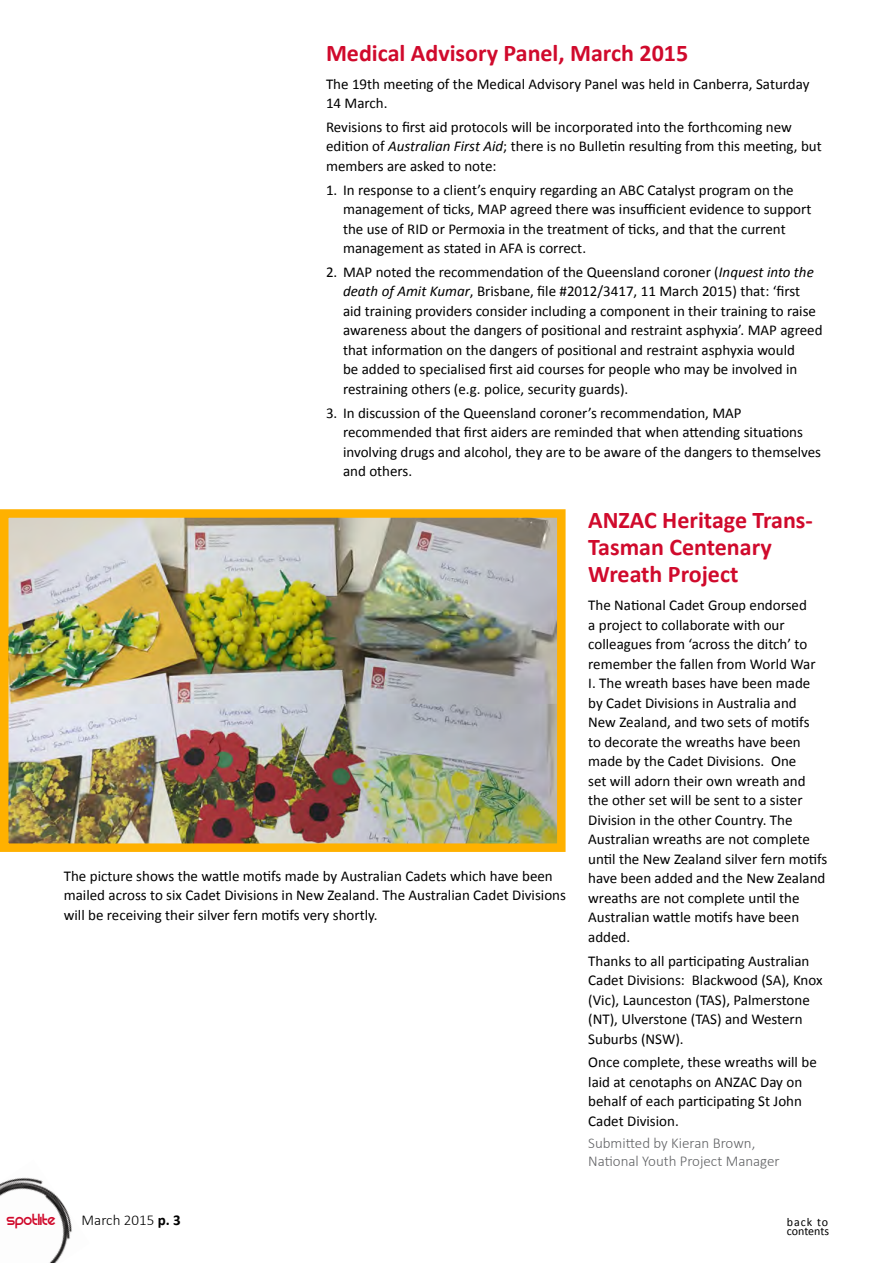
<style>
.page{position:relative;width:893px;height:1263px;background:#fff}
.page>*{position:absolute;margin:0;border:0;box-sizing:border-box;transform-origin:0 0}
.head_1{font:700 24px/27px "Calibri";color:#d00a2c}
.t1{font:18px "REZ";color:#d00a2c}
.t2{font:15px/19.5px "Calibri";color:#000}
.author_line{font:300 15px/18px "Calibri";color:#636466}
.t3{font:300 15px "Calibri";color:#000}
.t4{font:12px/8.7px "Calibri";color:#000}
.s1{font-style:italic}
.s2{font-weight:700}
</style>
<div class="page">
<img style="left:0;top:1177px;width:72px;height:86px">
<img style="left:10px;top:519px;width:546px;height:323px">
<div style="left:0;top:509px;width:566px;height:343px;border:9px solid #ffb100"></div>
<p class="head_1" style="left:326px;top:39px;width:364px">Medical Advisory Panel, March 2015</p>
<p class="t2" style="left:326px;top:74px;width:485px">The 19th meeting of the Medical Advisory Panel was held in Canberra, Saturday<br>14 March.</p>
<p class="t2" style="left:326px;top:117px;width:497px">Revisions to first aid protocols will be incorporated into the forthcoming new edition of <span class="s1">Australian First Aid</span>; there is no Bulletin resulting from this meeting, but members are asked to note:</p>
<p class="t2" style="left:343px;top:180px;width:470px;text-indent:-17px">1. In response to a client’s enquiry regarding an ABC Catalyst program on the management of ticks, MAP agreed there was insufficient evidence to support the use of RID or Permoxia in the treatment of ticks, and that the current management as stated in AFA is correct.</p>
<p class="t2" style="left:343px;top:262px;width:481px;text-indent:-17px">2. MAP noted the recommendation of the Queensland coroner (<span class="s1">Inquest into the death of Amit Kumar</span>, Brisbane, file #2012/3417, 11 March 2015) that: ‘first<br>aid training providers consider including a component in their training to raise awareness about the dangers of positional and restraint asphyxia’. MAP agreed that information on the dangers of positional and restraint asphyxia would<br>be added to specialised first aid courses for people who may be involved in restraining others (e.g. police, security guards).</p>
<p class="t2" style="left:343px;top:403px;width:480px;text-indent:-17px">3. In discussion of the Queensland coroner’s recommendation, MAP recommended that first aiders are reminded that when attending situations involving drugs and alcohol, they are to be aware of the dangers to themselves and others.</p>
<p class="t2" style="left:64px;top:866px;width:504px">The picture shows the wattle motifs made by Australian Cadets which have been mailed across to six Cadet Divisions in New Zealand. The Australian Cadet Divisions will be receiving their silver fern motifs very shortly.</p>
<p class="t1" style="left:7px;top:1214px;width:50px">spotlite</p>
<p class="t3" style="left:82px;top:1211px;width:101px">March 2015 <span class="s2">p. 3</span></p>
<p class="head_1" style="left:588px;top:507px;width:226px">ANZAC Heritage Trans-<br>Tasman Centenary<br>Wreath Project</p>
<p class="t2" style="left:588px;top:596px;width:241px">The National Cadet Group endorsed<br>a project to collaborate with our colleagues from ‘across the ditch’ to remember the fallen from World War<br>I. The wreath bases have been made by Cadet Divisions in Australia and New Zealand, and two sets of motifs<br>to decorate the wreaths have been made by the Cadet Divisions. One<br>set will adorn their own wreath and the other set will be sent to a sister Division in the other Country. The Australian wreaths are not complete until the New Zealand silver fern motifs have been added and the New Zealand wreaths are not complete until the Australian wattle motifs have been added.</p>
<p class="t2" style="left:588px;top:951px;width:236px">Thanks to all participating Australian Cadet Divisions: Blackwood (SA), Knox (Vic), Launceston (TAS), Palmerstone (NT), Ulverstone (TAS) and Western Suburbs (NSW).</p>
<p class="t2" style="left:588px;top:1053px;width:230px">Once complete, these wreaths will be laid at cenotaphs on ANZAC Day on behalf of each participating St John<br>Cadet Division.</p>
<p class="author_line" style="left:588px;top:1134px;width:193px">Submitted by Kieran Brown,<br>National Youth Project Manager</p>
<p class="t4" style="left:787px;top:1218px;width:44px">back to contents</p>
</div>
